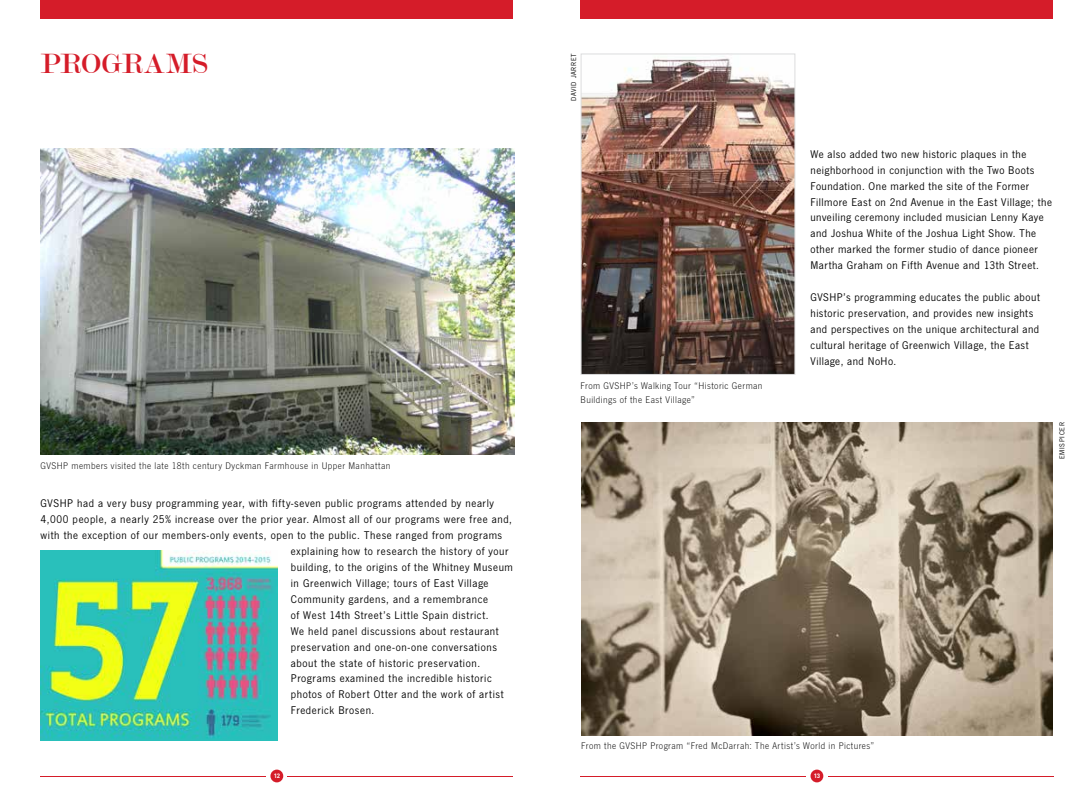
<style>
.page{position:relative;width:1092px;height:787px;background:#fff}
.page>*{position:absolute;margin:0;border:0;box-sizing:border-box;transform-origin:0 0}
.t1{font:30px "Modern";letter-spacing:.035em;color:#d51c29}
.t2{font:11.5px/15.9px "News Gothic FS";letter-spacing:.05em;color:#000}
.t3{font:300 10px/13.8px "News Gothic FS";letter-spacing:.045em;color:#000}
.t4{font:7.5px "News Gothic FS";letter-spacing:.09em;color:#000}
.t5{font:700 6.25px "DINOT";color:#fff}
</style>
<div class="page">
<hr style="left:41px;top:776px;width:225px;height:1px;background:#d51c29">
<hr style="left:581px;top:776px;width:225px;height:1px;background:#d51c29">
<hr style="left:288px;top:776px;width:225px;height:1px;background:#d51c29">
<hr style="left:828px;top:776px;width:225px;height:1px;background:#d51c29">
<div style="left:270px;top:770px;width:13px;height:12px;background:#d51c29;border-radius:50%"></div>
<div style="left:810px;top:770px;width:13px;height:12px;background:#d51c29;border-radius:50%"></div>
<div style="left:41px;top:0;width:472px;height:19px;background:#d51c29"></div>
<div style="left:581px;top:0;width:472px;height:19px;background:#d51c29"></div>
<img style="left:41px;top:148px;width:473px;height:307px">
<img style="left:41px;top:551px;width:236px;height:189px">
<img style="left:581px;top:422px;width:471px;height:313px">
<img style="left:583px;top:58px;width:210px;height:315px">
<div style="left:581px;top:54px;width:214px;height:321px;border:1px solid #dcddde"></div>
<h1 class="t1" style="left:41px;top:49px;width:169px">PROGRAMS</h1>
<p class="t3" style="left:41px;top:459px;width:351px">GVSHP members visited the late 18th century Dyckman Farmhouse in Upper Manhattan</p>
<p class="t2" style="left:41px;top:495px;width:455px">GVSHP had a very busy programming year, with fifty-seven public programs attended by nearly</p>
<p class="t2" style="left:41px;top:511px;width:473px">4,000 people, a nearly 25% increase over the prior year. Almost all of our programs were free and,</p>
<p class="t2" style="left:41px;top:527px;width:463px">with the exception of our members-only events, open to the public. These ranged from programs</p>
<p class="t2" style="left:291px;top:543px;width:219px">explaining how to research the history of your</p>
<p class="t2" style="left:291px;top:559px;width:224px">building, to the origins of the Whitney Museum</p>
<p class="t2" style="left:291px;top:575px;width:199px">in Greenwich Village; tours of East Village</p>
<p class="t2" style="left:291px;top:591px;width:199px">Community gardens, and a remembrance</p>
<p class="t2" style="left:291px;top:607px;width:199px">of West 14th Street’s Little Spain district.</p>
<p class="t2" style="left:291px;top:623px;width:209px">We held panel discussions about restaurant</p>
<p class="t2" style="left:291px;top:639px;width:208px">preservation and one-on-one conversations</p>
<p class="t2" style="left:291px;top:655px;width:191px">about the state of historic preservation.</p>
<p class="t2" style="left:291px;top:671px;width:202px">Programs examined the incredible historic</p>
<p class="t2" style="left:291px;top:687px;width:214px">photos of Robert Otter and the work of artist</p>
<p class="t2" style="left:291px;top:702px;width:85px">Frederick Brosen.</p>
<p class="t4" style="left:570px;top:101px;width:49px;rotate:-90deg">DAVID JARRET</p>
<p class="t3" style="left:581px;top:379px;width:183px">From GVSHP’s Walking Tour “Historic German<br>Buildings of the East Village”</p>
<p class="t2" style="left:810px;top:146px;width:243px">We also added two new historic plaques in the neighborhood in conjunction with the Two Boots Foundation. One marked the site of the Former Fillmore East on 2nd Avenue in the East Village; the unveiling ceremony included musician Lenny Kaye and Joshua White of the Joshua Light Show. The other marked the former studio of dance pioneer Martha Graham on Fifth Avenue and 13th Street.</p>
<p class="t2" style="left:810px;top:289px;width:231px">GVSHP’s programming educates the public about historic preservation, and provides new insights and perspectives on the unique architectural and cultural heritage of Greenwich Village, the East Village, and NoHo.</p>
<p class="t4" style="left:1058px;top:459px;width:38px;rotate:-90deg">EMISPICER</p>
<p class="t3" style="left:581px;top:739px;width:295px">From the GVSHP Program “Fred McDarrah: The Artist’s World in Pictures”</p>
<p class="t5" style="left:274px;top:772px;width:8px">12</p>
<p class="t5" style="left:814px;top:772px;width:8px">13</p>
</div>
